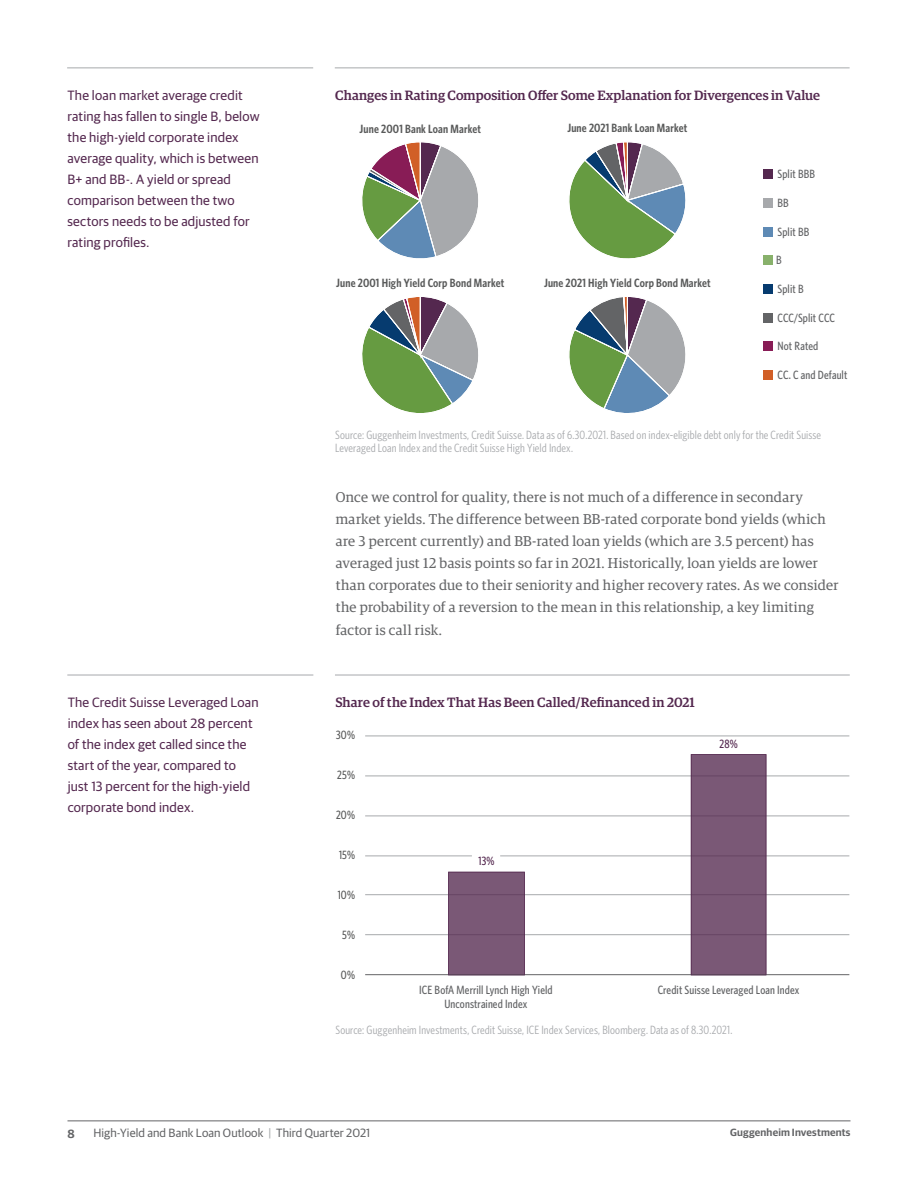
<style>
.page{position:relative;width:918px;height:1188px;background:#fff}
.page>*{position:absolute;margin:0;border:0;box-sizing:border-box;transform-origin:0 0}
.t1{font:14.25px/22.2px "Guardian Egyp";letter-spacing:.02em;color:#636466}
.t2{font:13.5px/21px "Guardian Sans";letter-spacing:.015em;color:#54284f}
.t3{font:500 13.5px "Guardian Egyp";letter-spacing:.005em;color:#54284f}
.t4{font:12px/13.5px "Whitney Condensed";letter-spacing:.01em;color:#a7a9ac}
.t5{font:500 12px/13.5px "Whitney Condensed";letter-spacing:.01em;color:#636466;text-align:center}
.t6{font:600 12px "Whitney Condensed";letter-spacing:.015em;color:#595a5a}
.t7{font:12px "Guardian Sans";letter-spacing:.005em;color:#636466}
.t8{font:500 12px "Whitney Condensed";letter-spacing:.01em;color:#595a5a}
.t9{font:500 12px "Whitney Condensed";color:#54284f}
.t10{font:600 12px "Guardian Sans";color:#636466}
.t11{font:600 10.5px "Guardian Sans";letter-spacing:.015em;color:#636466}
.s1{color:#a7a9ac}
</style>
<div class="page">
<hr style="left:68px;top:1120px;width:782px;height:1px;background:#636466">
<hr style="left:67px;top:68px;width:246px;height:1px;background:#a7a9ac">
<hr style="left:335px;top:68px;width:515px;height:1px;background:#a7a9ac">
<div style="left:763px;top:170px;width:9px;height:9px;background:#54284f"></div>
<div style="left:763px;top:198px;width:9px;height:10px;background:#a7a9ac"></div>
<div style="left:763px;top:227px;width:9px;height:9px;background:#5e8ab5"></div>
<div style="left:763px;top:256px;width:9px;height:9px;background:#88b16b"></div>
<div style="left:763px;top:284px;width:9px;height:10px;background:#063b6f"></div>
<div style="left:763px;top:313px;width:9px;height:9px;background:#636466"></div>
<div style="left:763px;top:342px;width:9px;height:9px;background:#881c56"></div>
<div style="left:763px;top:370px;width:9px;height:10px;background:#d15f27"></div>
<svg style="left:362px;top:142px;width:116px;height:117px"></svg>
<svg style="left:569px;top:142px;width:117px;height:117px"></svg>
<svg style="left:569px;top:297px;width:117px;height:116px"></svg>
<svg style="left:362px;top:297px;width:116px;height:116px"></svg>
<hr style="left:67px;top:675px;width:246px;height:1px;background:#a7a9ac">
<hr style="left:335px;top:675px;width:515px;height:1px;background:#a7a9ac">
<hr style="left:365px;top:736px;width:484px;height:1px;background:#a7a9ac">
<hr style="left:365px;top:776px;width:484px;height:1px;background:#a7a9ac">
<hr style="left:365px;top:816px;width:484px;height:1px;background:#a7a9ac">
<hr style="left:365px;top:856px;width:107px;height:1px;background:#a7a9ac">
<hr style="left:500px;top:856px;width:349px;height:1px;background:#a7a9ac">
<hr style="left:365px;top:894px;width:484px;height:1px;background:#a7a9ac">
<hr style="left:365px;top:934px;width:484px;height:1px;background:#a7a9ac">
<hr style="left:365px;top:974px;width:484px;height:1px;background:#636466">
<svg style="left:448px;top:754px;width:318px;height:221px"></svg>
<p class="t2" style="left:67px;top:84px;width:177px">The loan market average credit</p>
<p class="t3" style="left:335px;top:85px;width:486px">Changes in Rating Composition Offer Some Explanation for Divergences in Value</p>
<p class="t2" style="left:67px;top:105px;width:194px">rating has fallen to single B, below the high-yield corporate index average quality, which is between<br>B+ and BB-. A yield or spread comparison between the two sectors needs to be adjusted for rating profiles.</p>
<p class="t6" style="left:360px;top:121px;width:123px">June 2001 Bank Loan Market</p>
<p class="t6" style="left:567px;top:120px;width:121px">June 2021 Bank Loan Market</p>
<p class="t5" style="left:778px;top:167px;width:39px">Split BBB</p>
<p class="t5" style="left:778px;top:196px;width:13px">BB</p>
<p class="t5" style="left:778px;top:224px;width:33px">Split BB</p>
<p class="t5" style="left:776px;top:253px;width:7px">B</p>
<p class="t5" style="left:778px;top:282px;width:28px">Split B</p>
<p class="t5" style="left:778px;top:310px;width:59px">CCC/Split CCC</p>
<p class="t5" style="left:778px;top:339px;width:42px">Not Rated</p>
<p class="t5" style="left:778px;top:368px;width:71px">CC. C and Default</p>
<p class="t6" style="left:336px;top:275px;width:170px">June 2001 High Yield Corp Bond Market</p>
<p class="t6" style="left:544px;top:275px;width:168px">June 2021 High Yield Corp Bond Market</p>
<p class="t4" style="left:335px;top:428px;width:487px">Source: Guggenheim Investments, Credit Suisse. Data as of 6.30.2021. Based on index-eligible debt only for the Credit Suisse<br>Leveraged Loan Index and the Credit Suisse High Yield Index.</p>
<p class="t1" style="left:336px;top:485px;width:504px">Once we control for quality, there is not much of a difference in secondary market yields. The difference between BB-rated corporate bond yields (which are 3 percent currently) and BB-rated loan yields (which are 3.5 percent) has averaged just 12 basis points so far in 2021. Historically, loan yields are lower than corporates due to their seniority and higher recovery rates. As we consider the probability of a reversion to the mean in this relationship, a key limiting factor is call risk.</p>
<p class="t2" style="left:68px;top:691px;width:192px">The Credit Suisse Leveraged Loan</p>
<p class="t3" style="left:335px;top:693px;width:361px">Share of the Index That Has Been Called/Refinanced in 2021</p>
<p class="t2" style="left:68px;top:712px;width:186px">index has seen about 28 percent of the index get called since the start of the year, compared to just 13 percent for the high-yield corporate bond index.</p>
<p class="t8" style="left:336px;top:728px;width:20px">30%</p>
<p class="t8" style="left:337px;top:768px;width:19px">25%</p>
<p class="t8" style="left:336px;top:808px;width:20px">20%</p>
<p class="t8" style="left:339px;top:847px;width:18px">15%</p>
<p class="t8" style="left:338px;top:887px;width:19px">10%</p>
<p class="t8" style="left:342px;top:927px;width:14px">5%</p>
<p class="t8" style="left:341px;top:967px;width:16px">0%</p>
<p class="t9" style="left:479px;top:853px;width:17px">13%</p>
<p class="t9" style="left:720px;top:737px;width:20px">28%</p>
<p class="t5" style="left:419px;top:983px;width:135px">ICE BofA Merrill Lynch High Yield<br>Unconstrained Index</p>
<p class="t5" style="left:658px;top:983px;width:143px">Credit Suisse Leveraged Loan Index</p>
<p class="t4" style="left:335px;top:1023px;width:398px">Source: Guggenheim Investments, Credit Suisse, ICE Index Services, Bloomberg. Data as of 8.30.2021.</p>
<p class="t10" style="left:68px;top:1125px;width:9px">8</p>
<p class="t7" style="left:93px;top:1125px;width:278px">High-Yield and Bank Loan Outlook <span class="s1">|</span> Third Quarter 2021</p>
<p class="t11" style="left:730px;top:1125px;width:122px">Guggenheim Investments</p>
</div>
